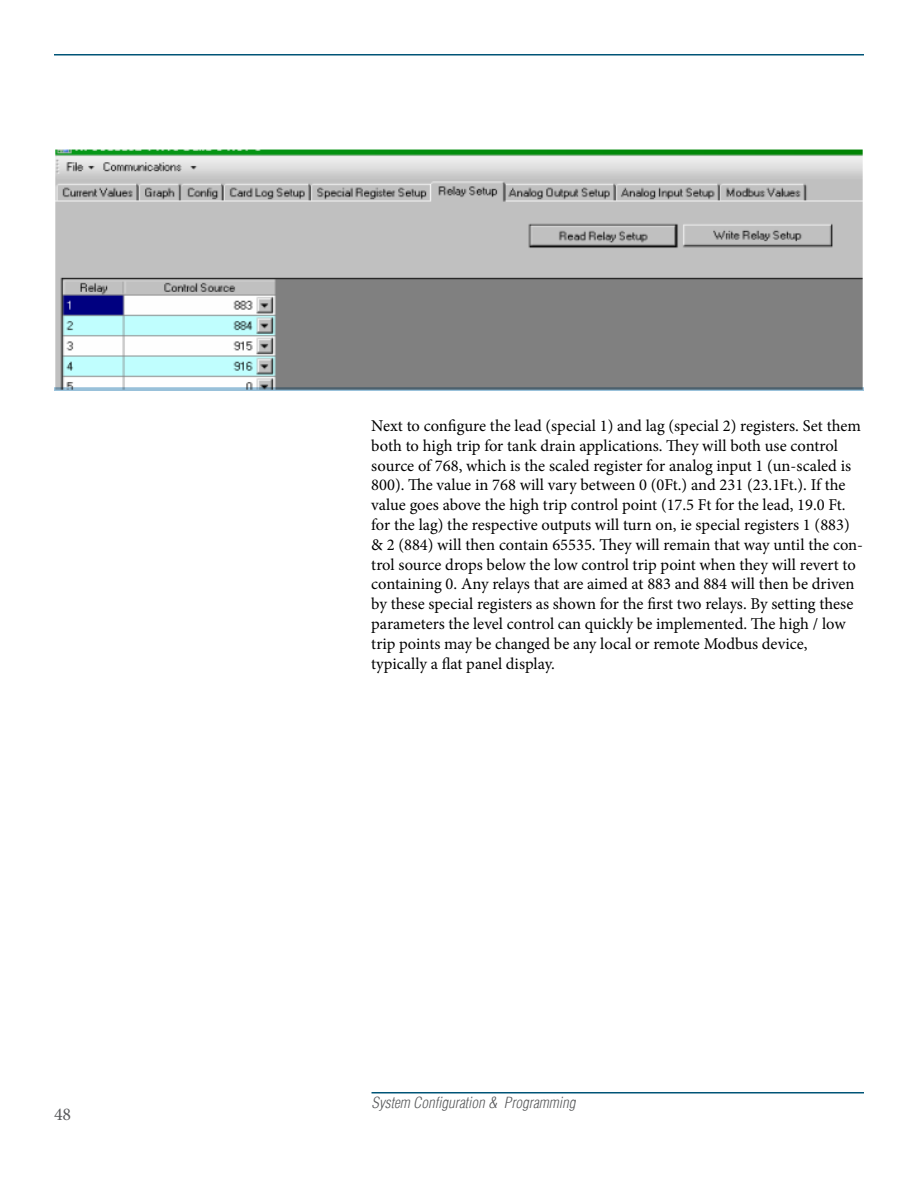
<style>
.page{position:relative;width:918px;height:1188px;background:#fff}
.page>*{position:absolute;margin:0;border:0;box-sizing:border-box;transform-origin:0 0}
.t1{font:18px "Minion Pro";color:#58595b}
.t2{font:16.5px/19.8px "Minion Pro";color:#000}
.t3{font:italic 300 condensed 15px "Helvetica LT";color:#58595b}
</style>
<div class="page">
<hr style="left:54px;top:54px;width:810px;height:2px;background:#005477">
<hr style="left:372px;top:1092px;width:492px;height:2px;background:#005477">
<img style="left:54px;top:149px;width:810px;height:242px">
<p class="t1" style="left:54px;top:1102px;width:19px">48</p>
<p class="t2" style="left:371px;top:416px;width:493px">Next to configure the lead (special 1) and lag (special 2) registers. Set them both to high trip for tank drain applications. They will both use control source of 768, which is the scaled register for analog input 1 (un-scaled is 800). The value in 768 will vary between 0 (0Ft.) and 231 (23.1Ft.). If the value goes above the high trip control point (17.5 Ft for the lead, 19.0 Ft. for the lag) the respective outputs will turn on, ie special registers 1 (883) &amp; 2 (884) will then contain 65535. They will remain that way until the con&shy;trol source drops below the low control trip point when they will revert to containing 0. Any relays that are aimed at 883 and 884 will then be driven by these special registers as shown for the first two relays. By setting these parameters the level control can quickly be implemented. The high / low trip points may be changed be any local or remote Modbus device, typically a flat panel display.</p>
<p class="t3" style="left:372px;top:1093px;width:209px">System Configuration&amp; Programming</p>
</div>
